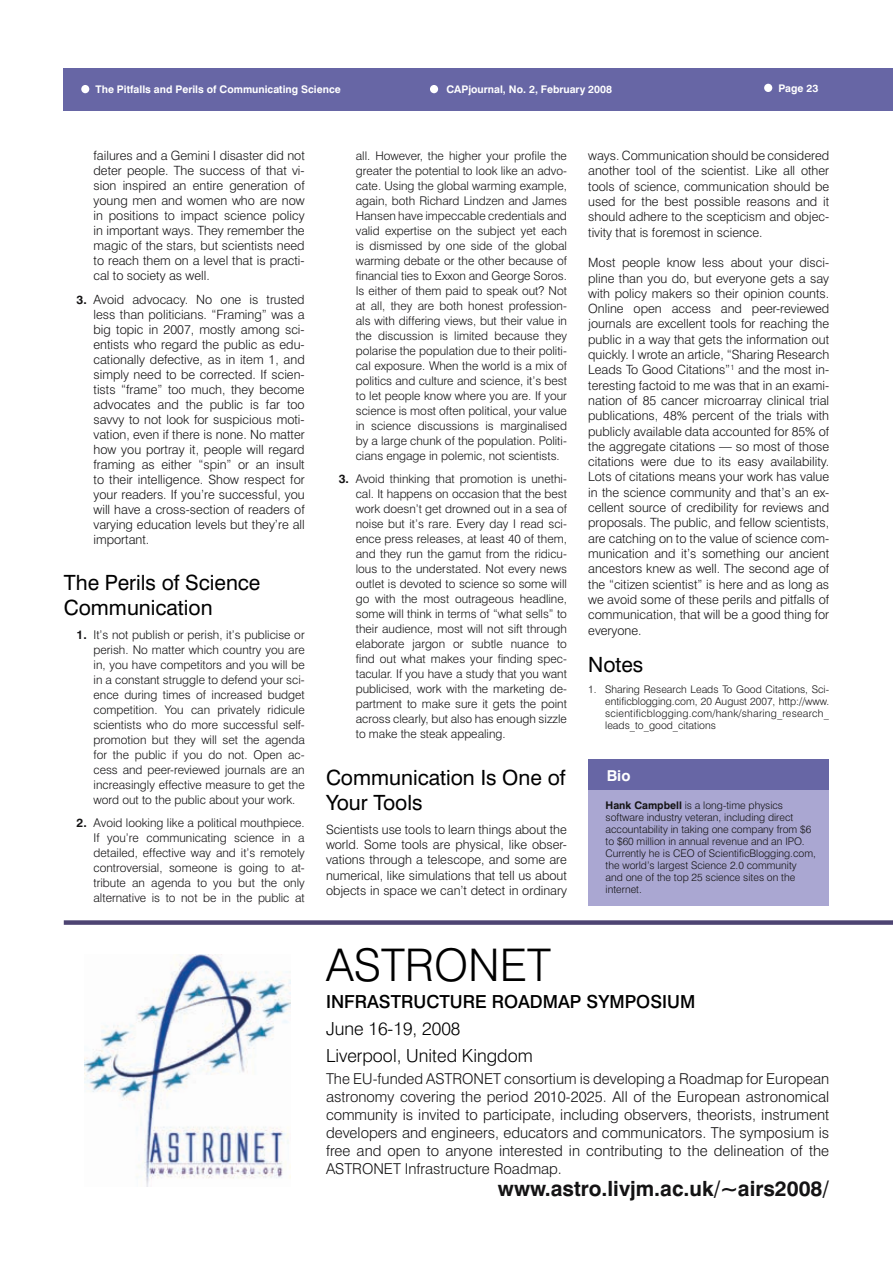
<style>
.page{position:relative;width:893px;height:1263px;background:#fff}
.page>*{position:absolute;margin:0;border:0;box-sizing:border-box;transform-origin:0 0}
.t1{font:300 45px "Swiss 721 BT";color:#000}
.t2{font:21px/25.2px "Swiss 721 BT";color:#000}
.t3{font:700 21px "Swiss 721 BT";color:#141314}
.t4{font:300 18px/27.3px "Swiss 721 BT";color:#000}
.t5{font:500 18px "Swiss 721 BT";color:#000}
.t6{font:300 15px/18px "Swiss 721 BT";color:#141314;text-align:justify}
.t7{font:700 15px "Swiss 721 BT";color:#fff}
.t8{font:300 12.75px/15.3px "Swiss 721 BT";color:#141314;text-align:justify}
.t9{font:300 12px/15px "Swiss 721 BT";color:#141314;text-align:justify}
.t10{font:300 10.5px/12px "Swiss 721 BT";color:#141314;text-align:justify}
.t11{font:700 10.5px "Swiss 721 BT";color:#fff}
.s1{font-weight:700;font-size:12px}
.s2{font-weight:700}
</style>
<div class="page">
<div style="left:64px;top:920px;width:829px;height:5px;background:#4d4472"></div>
<img style="left:84px;top:955px;width:207px;height:232px">
<div style="left:64px;top:68px;width:829px;height:43px;background:#6766a5"></div>
<div style="left:588px;top:759px;width:241px;height:146px;background:#aaa7d2"></div>
<div style="left:588px;top:759px;width:241px;height:31px;background:#6766a5"></div>
<div style="left:430px;top:85px;width:8px;height:8px;background:#fff;border-radius:50%"></div>
<div style="left:81px;top:85px;width:8px;height:8px;background:#fff;border-radius:50%"></div>
<div style="left:764px;top:84px;width:8px;height:8px;background:#fff;border-radius:50%"></div>
<p class="t11" style="left:95px;top:83px;width:247px">The Pitfalls and Perils of Communicating Science</p>
<p class="t11" style="left:446px;top:83px;width:167px">CAPjournal, No. 2, February 2008</p>
<p class="t11" style="left:778px;top:82px;width:41px">Page 23</p>
<p class="t8" style="left:94px;top:148px;width:213px">failures and a Gemini I disaster did not deter people. The success of that vi&shy;sion inspired an entire generation of young men and women who are now in positions to impact science policy in important ways. They remember the magic of the stars, but scientists need to reach them on a level that is practi&shy;cal to society as well.</p>
<p class="t8" style="left:94px;top:291px;width:213px;text-indent:-17px"><span class="s1">3.</span> Avoid advocacy. No one is trusted less than politicians. “Framing” was a big topic in 2007, mostly among sci&shy;entists who regard the public as edu&shy;cationally defective, as in item 1, and simply need to be corrected. If scien&shy;tists “frame” too much, they become advocates and the public is far too savvy to not look for suspicious moti&shy;vation, even if there is none. No matter how you portray it, people will regard framing as either “spin” or an insult to their intelligence. Show respect for your readers. If you’re successful, you will have a cross-section of readers of varying education levels but they’re all important.</p>
<h2 class="t2" style="left:64px;top:570px;width:198px">The Perils of Science<br>Communication</h2>
<p class="t9" style="left:94px;top:627px;width:213px;text-indent:-17px"><span class="s2">1.</span> It’s not publish or perish, it’s publicise or perish. No matter which country you are in, you have competitors and you will be in a constant struggle to defend your sci&shy;ence during times of increased budget competition. You can privately ridicule scientists who do more successful self&shy;promotion but they will set the agenda for the public if you do not. Open ac&shy;cess and peer-reviewed journals are an increasingly effective measure to get the word out to the public about your work.</p>
<p class="t9" style="left:94px;top:815px;width:213px;text-indent:-17px"><span class="s2">2.</span> Avoid looking like a political mouthpiece.<br>If you’re communicating science in a detailed, effective way and it’s remotely controversial, someone is going to at&shy;tribute an agenda to you but the only alternative is to not be in the public at</p>
<p class="t9" style="left:356px;top:148px;width:213px">all. However, the higher your profile the greater the potential to look like an advo&shy;cate. Using the global warming example, again, both Richard Lindzen and James Hansen have impeccable credentials and valid expertise on the subject yet each is dismissed by one side of the global warming debate or the other because of financial ties to Exxon and George Soros.<br>Is either of them paid to speak out? Not at all, they are both honest profession&shy;als with differing views, but their value in the discussion is limited because they polarise the population due to their politi&shy;cal exposure. When the world is a mix of politics and culture and science, it’s best to let people know where you are. If your science is most often political, your value in science discussions is marginalised by a large chunk of the population. Politi&shy;cians engage in polemic, not scientists.</p>
<p class="t9" style="left:356px;top:471px;width:213px;text-indent:-17px"><span class="s2">3.</span> Avoid thinking that promotion is unethi&shy;cal. It happens on occasion that the best work doesn’t get drowned out in a sea of noise but it’s rare. Every day I read sci&shy;ence press releases, at least 40 of them, and they run the gamut from the ridicu&shy;lous to the understated. Not every news outlet is devoted to science so some will go with the most outrageous headline, some will think in terms of “what sells” to their audience, most will not sift through elaborate jargon or subtle nuance to find out what makes your finding spec&shy;tacular. If you have a study that you want publicised, work with the marketing de&shy;partment to make sure it gets the point across clearly, but also has enough sizzle to make the steak appealing.</p>
<h2 class="t2" style="left:326px;top:764px;width:241px">Communication Is One of<br>Your Tools</h2>
<p class="t8" style="left:326px;top:821px;width:242px">Scientists use tools to learn things about the world. Some tools are physical, like obser&shy;vations through a telescope, and some are numerical, like simulations that tell us about objects in space we can’t detect in ordinary</p>
<p class="t8" style="left:588px;top:148px;width:242px">ways. Communication should be considered another tool of the scientist. Like all other tools of science, communication should be used for the best possible reasons and it should adhere to the scepticism and objec&shy;tivity that is foremost in science.</p>
<p class="t8" style="left:588px;top:255px;width:242px">Most people know less about your disci&shy;pline than you do, but everyone gets a say with policy makers so their opinion counts.<br>Online open access and peer-reviewed journals are excellent tools for reaching the public in a way that gets the information out quickly. I wrote an article, “Sharing Research Leads To Good Citations”<sup>1</sup> and the most in&shy;teresting factoid to me was that in an exami&shy;nation of 85 cancer microarray clinical trial publications, 48% percent of the trials with publicly available data accounted for 85% of the aggregate citations — so most of those citations were due to its easy availability.<br>Lots of citations means your work has value in the science community and that’s an ex&shy;cellent source of credibility for reviews and proposals. The public, and fellow scientists, are catching on to the value of science com&shy;munication and it’s something our ancient ancestors knew as well. The second age of the “citizen scientist” is here and as long as we avoid some of these perils and pitfalls of communication, that will be a good thing for everyone.</p>
<h2 class="t2" style="left:588px;top:652px;width:57px">Notes</h2>
<p class="t10" style="left:605px;top:683px;width:225px;text-indent:-17px">1. Sharing Research Leads To Good Citations, Sci&shy;entificblogging.com, 20 August 2007, http://www. scientificblogging.com/hank/sharing_research_ leads_to_good_citations</p>
<p class="t7" style="left:607px;top:766px;width:25px">Bio</p>
<p class="t10" style="left:606px;top:799px;width:212px;text-align:left"><span class="s2">Hank Campbell</span> is a long-time physics software industry veteran, including direct accountability in taking one company from $6 to $60 million in annual revenue and an IPO.<br>Currently he is CEO of ScientificBlogging.com, the world’s largest Science 2.0 community and one of the top 25 science sites on the internet.</p>
<h1 class="t1" style="left:326px;top:937px;width:226px">ASTRONET</h1>
<h3 class="t5" style="left:326px;top:990px;width:371px">INFRASTRUCTURE ROADMAP SYMPOSIUM</h3>
<h3 class="t4" style="left:326px;top:1015px;width:208px">June 16-19, 2008<br>Liverpool, United Kingdom</h3>
<p class="t6" style="left:326px;top:1069px;width:505px">The EU-funded ASTRONET consortium is developing a Roadmap for European astronomy covering the period 2010-2025. All of the European astronomical community is invited to participate, including observers, theorists, instrument developers and engineers, educators and communicators. The symposium is free and open to anyone interested in contributing to the delineation of the ASTRONET Infrastructure Roadmap.</p>
<h2 class="t3" style="left:498px;top:1176px;width:333px">www.astro.livjm.ac.uk/~airs2008/</h2>
</div>
